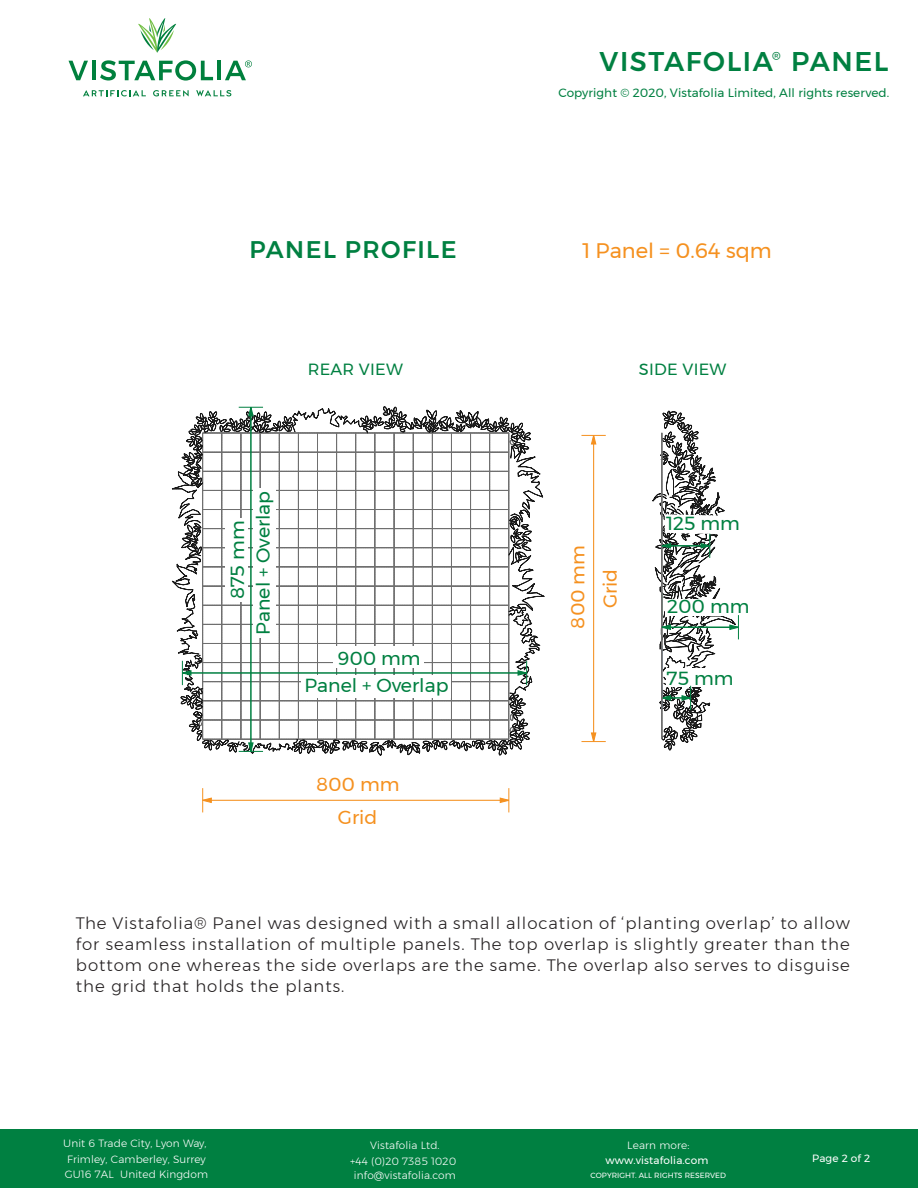
<style>
.page{position:relative;width:918px;height:1188px;background:#fff}
.page>*{position:absolute;margin:0;border:0;box-sizing:border-box;transform-origin:0 0}
.t1{font:500 27px "Montserrat";letter-spacing:.06em;color:#008041}
.t2{font:500 24px "Montserrat";letter-spacing:.06em;color:#008041}
.t3{font:21px "Montserrat";color:#f59120}
.t4{font:18.9px "Montserrat";color:#008041}
.t5{font:18.9px "Montserrat";color:#f59120}
.t6{font:300 16.5px/21px "Montserrat";letter-spacing:.06em;color:#231f20;text-align:justify}
.t7{font:16.2px "Montserrat";letter-spacing:.015em;color:#008041}
.t8{font:12px "Montserrat";letter-spacing:.005em;color:#008041}
.t9{font:500 11.55px "Montserrat";color:#008041}
.t10{font:300 10.5px/15px "Montserrat";letter-spacing:.015em;color:#fff}
.t11{font:10.5px "Montserrat";letter-spacing:.015em;color:#fff}
.t12{font:7.5px "Montserrat";letter-spacing:.005em;color:#fff}
</style>
<div class="page">
<hr style="left:203px;top:800px;width:306px;height:1px;background:#f59120">
<svg style="left:202px;top:788px;width:10px;height:24px"></svg>
<svg style="left:499px;top:788px;width:11px;height:24px"></svg>
<hr style="left:593px;top:435px;width:1px;height:307px;background:#f59120">
<svg style="left:581px;top:732px;width:25px;height:11px"></svg>
<svg style="left:581px;top:434px;width:25px;height:11px"></svg>
<svg style="left:652px;top:411px;width:87px;height:339px"></svg>
<svg style="left:172px;top:406px;width:373px;height:350px"></svg>
<div style="left:0;top:1129px;width:918px;height:59px;background:#008041"></div>
<svg style="left:69px;top:61px;width:19px;height:19px"></svg>
<hr style="left:92px;top:61px;width:4px;height:19px;background:#00803d">
<svg style="left:100px;top:60px;width:113px;height:21px"></svg>
<hr style="left:217px;top:61px;width:4px;height:19px;background:#00803d">
<svg style="left:138px;top:18px;width:38px;height:35px"></svg>
<svg style="left:83px;top:90px;width:63px;height:6px"></svg>
<svg style="left:153px;top:90px;width:36px;height:7px"></svg>
<svg style="left:196px;top:90px;width:35px;height:6px"></svg>
<svg style="left:225px;top:60px;width:27px;height:20px"></svg>
<h1 class="t1" style="left:600px;top:51px;width:290px">VISTAFOLIA PANEL</h1>
<p class="t9" style="left:772px;top:52px;width:10px">®</p>
<p class="t8" style="left:558px;top:84px;width:332px">Copyright © 2020, Vistafolia Limited, All rights reserved.</p>
<h2 class="t2" style="left:249px;top:239px;width:209px">PANEL PROFILE</h2>
<p class="t3" style="left:582px;top:234px;width:191px">1 Panel = 0.64 sqm</p>
<p class="t7" style="left:308px;top:362px;width:97px">REAR VIEW</p>
<p class="t7" style="left:639px;top:362px;width:89px">SIDE VIEW</p>
<p class="t4" style="left:230px;top:599px;width:80px;rotate:-90deg">875 mm</p>
<p class="t4" style="left:249px;top:635px;width:145px;rotate:-90deg">Panel + Overlap</p>
<p class="t4" style="left:337px;top:644px;width:85px">900 mm</p>
<p class="t4" style="left:305px;top:671px;width:145px">Panel + Overlap</p>
<p class="t5" style="left:316px;top:770px;width:85px">800 mm</p>
<p class="t5" style="left:338px;top:802px;width:41px">Grid</p>
<p class="t5" style="left:563px;top:629px;width:85px;rotate:-90deg">800 mm</p>
<p class="t5" style="left:596px;top:608px;width:41px;rotate:-90deg">Grid</p>
<p class="t4" style="left:666px;top:515px;width:75px">125 mm</p>
<p class="t4" style="left:667px;top:592px;width:84px">200 mm</p>
<p class="t4" style="left:667px;top:671px;width:68px">75 mm</p>
<p class="t6" style="left:76px;top:914px;width:775px">The Vistafolia® Panel was designed with a small allocation of ‘planting overlap’ to allow for seamless installation of multiple panels. The top overlap is slightly greater than the bottom one whereas the side overlaps are the same. The overlap also serves to disguise the grid that holds the plants.</p>
<p class="t10" style="left:63px;top:1137px;width:147px">Unit 6 Trade City, Lyon Way,<br>Frimley, Camberley, Surrey<br>GU16 7AL United Kingdom</p>
<p class="t10" style="left:370px;top:1139px;width:71px">Vistafolia Ltd.</p>
<p class="t10" style="left:627px;top:1139px;width:64px">Learn more:</p>
<p class="t12" style="left:591px;top:1173px;width:137px">COPYRIGHT. ALL RIGHTS RESERVED</p>
<p class="t10" style="left:350px;top:1154px;width:108px">+44 (0)20 7385 1020</p>
<p class="t11" style="left:812px;top:1155px;width:60px">Page 2 of 2</p>
<p class="t10" style="left:354px;top:1168px;width:103px">info@vistafolia.com</p>
<p class="t11" style="left:606px;top:1157px;width:104px">www.vistafolia.com</p>
</div>
